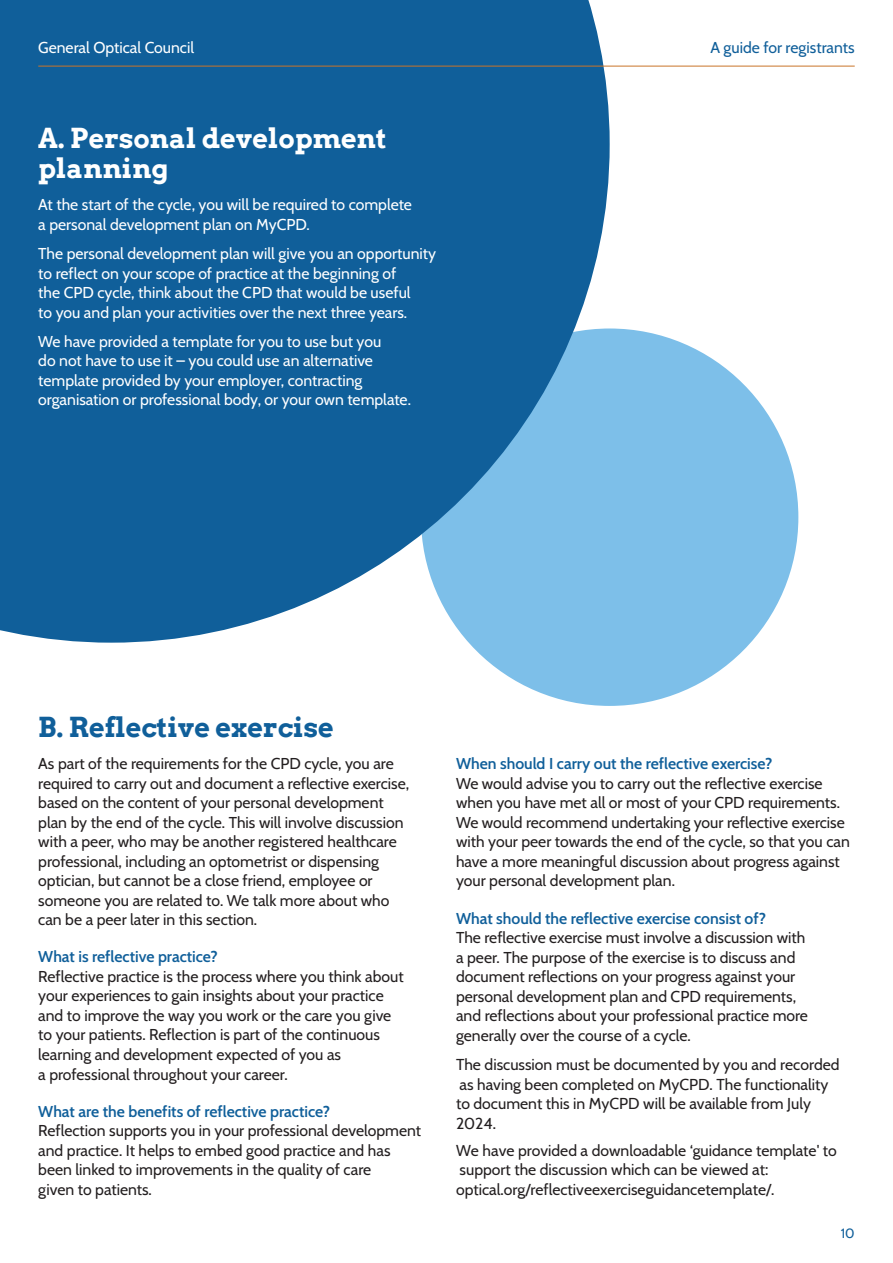
<style>
.page{position:relative;width:893px;height:1263px;background:#fff}
.page>*{position:absolute;margin:0;border:0;box-sizing:border-box;transform-origin:0 0}
.t1{font:700 27px/30px "Arvo";color:#fff}
.t2{font:700 27px "Arvo";color:#105f9a}
.t3{font:15.75px/19.5px "Cabin";color:#231f20}
.t4{font:15.75px/19.5px "Cabin";color:#fff}
.t5{font:600 15.75px "Cabin";color:#105f9a}
.t6{font:15.75px "Cabin";color:#105f9a}
.t7{font:13.5px "Cabin";color:#105f9a}
</style>
<div class="page">
<div style="left:421px;top:328px;width:377px;height:378px;background:#7dbfe9;border-radius:50%"></div>
<svg style="left:0;top:0;width:610px;height:643px;background:#256fa6"></svg>
<hr style="left:38px;top:66px;width:817px;height:1px;background:#ca7429">
<p class="t4" style="left:38px;top:37px;width:157px">General Optical Council</p>
<p class="t6" style="left:710px;top:36px;width:146px">A guide for registrants</p>
<h1 class="t1" style="left:38px;top:123px;width:350px">A. Personal development planning</h1>
<p class="t4" style="left:38px;top:194px;width:375px">At the start of the cycle, you will be required to complete a personal development plan on MyCPD.</p>
<p class="t4" style="left:38px;top:243px;width:399px">The personal development plan will give you an opportunity to reflect on your scope of practice at the beginning of<br>the CPD cycle, think about the CPD that would be useful<br>to you and plan your activities over the next three years.</p>
<p class="t4" style="left:38px;top:331px;width:374px">We have provided a template for you to use but you<br>do not have to use it – you could use an alternative template provided by your employer, contracting organisation or professional body, or your own template.</p>
<h1 class="t2" style="left:38px;top:710px;width:297px">B. Reflective exercise</h1>
<p class="t3" style="left:38px;top:753px;width:372px">As part of the requirements for the CPD cycle, you are required to carry out and document a reflective exercise, based on the content of your personal development plan by the end of the cycle. This will involve discussion with a peer, who may be another registered healthcare professional, including an optometrist or dispensing optician, but cannot be a close friend, employee or someone you are related to. We talk more about who can be a peer later in this section.</p>
<p class="t5" style="left:38px;top:944px;width:181px">What is reflective practice?</p>
<p class="t3" style="left:38px;top:966px;width:367px">Reflective practice is the process where you think about your experiences to gain insights about your practice and to improve the way you work or the care you give to your patients. Reflection is part of the continuous learning and development expected of you as<br>a professional throughout your career.</p>
<p class="t5" style="left:38px;top:1099px;width:293px">What are the benefits of reflective practice?</p>
<p class="t3" style="left:38px;top:1120px;width:384px">Reflection supports you in your professional development and practice. It helps to embed good practice and has been linked to improvements in the quality of care<br>given to patients.</p>
<p class="t5" style="left:456px;top:751px;width:318px">When should I carry out the reflective exercise?</p>
<p class="t3" style="left:456px;top:772px;width:395px">We would advise you to carry out the reflective exercise when you have met all or most of your CPD requirements.<br>We would recommend undertaking your reflective exercise with your peer towards the end of the cycle, so that you can have a more meaningful discussion about progress against your personal development plan.</p>
<p class="t5" style="left:456px;top:905px;width:311px">What should the reflective exercise consist of?</p>
<p class="t3" style="left:456px;top:927px;width:353px">The reflective exercise must involve a discussion with a peer. The purpose of the exercise is to discuss and document reflections on your progress against your personal development plan and CPD requirements, and reflections about your professional practice more generally over the course of a cycle.</p>
<p class="t3" style="left:456px;top:1055px;width:385px">The discussion must be documented by you and recorded as having been completed on MyCPD. The functionality to document this in MyCPD will be available from July 2024.</p>
<p class="t3" style="left:456px;top:1140px;width:382px">We have provided a downloadable ‘guidance template' to support the discussion which can be viewed at: optical.org/reflectiveexerciseguidancetemplate/.</p>
<p class="t7" style="left:841px;top:1222px;width:15px">10</p>
</div>
